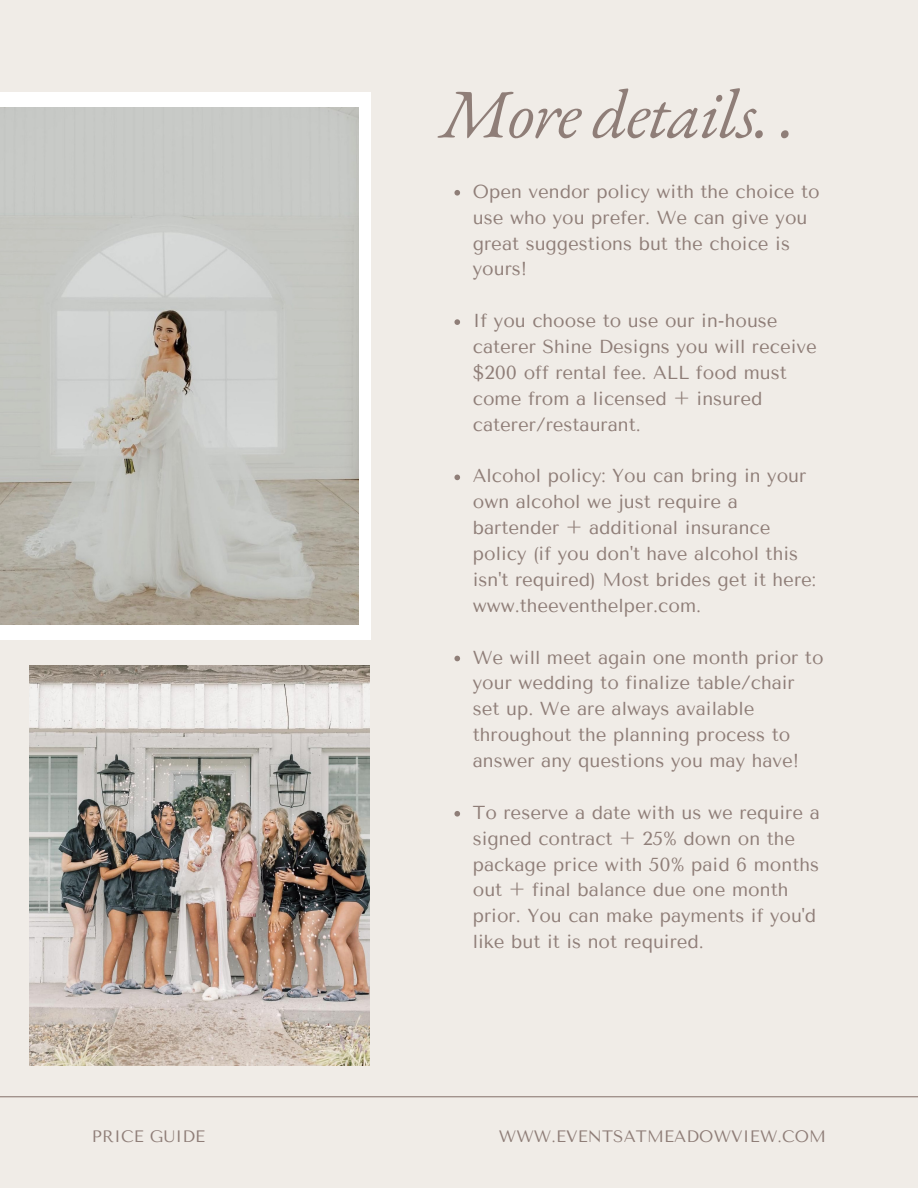
<style>
.page{position:relative;width:918px;height:1188px;background:#f0ece7}
.page>*{position:absolute;margin:0;border:0;box-sizing:border-box;transform-origin:0 0}
.t1{font:italic 69.15px "EB Garamond";letter-spacing:-.02em;color:#8f7e78}
.t2{font:18.75px/25.8px "Tenor Sans";color:#8f7e78}
.t3{font:16.5px "Tenor Sans";letter-spacing:.01em;color:#8f7e78}
</style>
<div class="page">
<div style="left:0;top:92px;width:370px;height:547px;background:#fff"></div>
<img style="left:0;top:107px;width:359px;height:518px">
<img style="left:29px;top:665px;width:341px;height:401px">
<hr style="left:0;top:1096px;width:918px;height:1px;background:#8f7e78">
<svg style="left:454px;top:190px;width:6px;height:6px"></svg>
<svg style="left:454px;top:319px;width:6px;height:6px"></svg>
<svg style="left:454px;top:475px;width:6px;height:5px"></svg>
<svg style="left:454px;top:656px;width:6px;height:5px"></svg>
<svg style="left:454px;top:811px;width:6px;height:6px"></svg>
<p class="t1" style="left:441px;top:68px;width:356px">More details. .</p>
<p class="t2" style="left:473px;top:179px;width:349px">Open vendor policy with the choice to use who you prefer. We can give you great suggestions but the choice is yours!</p>
<p class="t2" style="left:473px;top:308px;width:346px">If you choose to use our in-house caterer Shine Designs you will receive $200 off rental fee. ALL food must come from a licensed + insured caterer/restaurant.</p>
<p class="t2" style="left:473px;top:463px;width:345px">Alcohol policy: You can bring in your own alcohol we just require a bartender + additional insurance policy (if you don't have alcohol this isn't required) Most brides get it here: www.theeventhelper.com.</p>
<p class="t2" style="left:473px;top:644px;width:352px">We will meet again one month prior to your wedding to finalize table/chair set up. We are always available throughout the planning process to answer any questions you may have!</p>
<p class="t2" style="left:473px;top:800px;width:348px">To reserve a date with us we require a signed contract + 25% down on the package price with 50% paid 6 months out + final balance due one month prior. You can make payments if you'd like but it is not required.</p>
<p class="t3" style="left:92px;top:1127px;width:115px">PRICE GUIDE</p>
<h1 class="t3" style="left:499px;top:1127px;width:329px">WWW.EVENTSATMEADOWVIEW.COM</h1>
</div>
